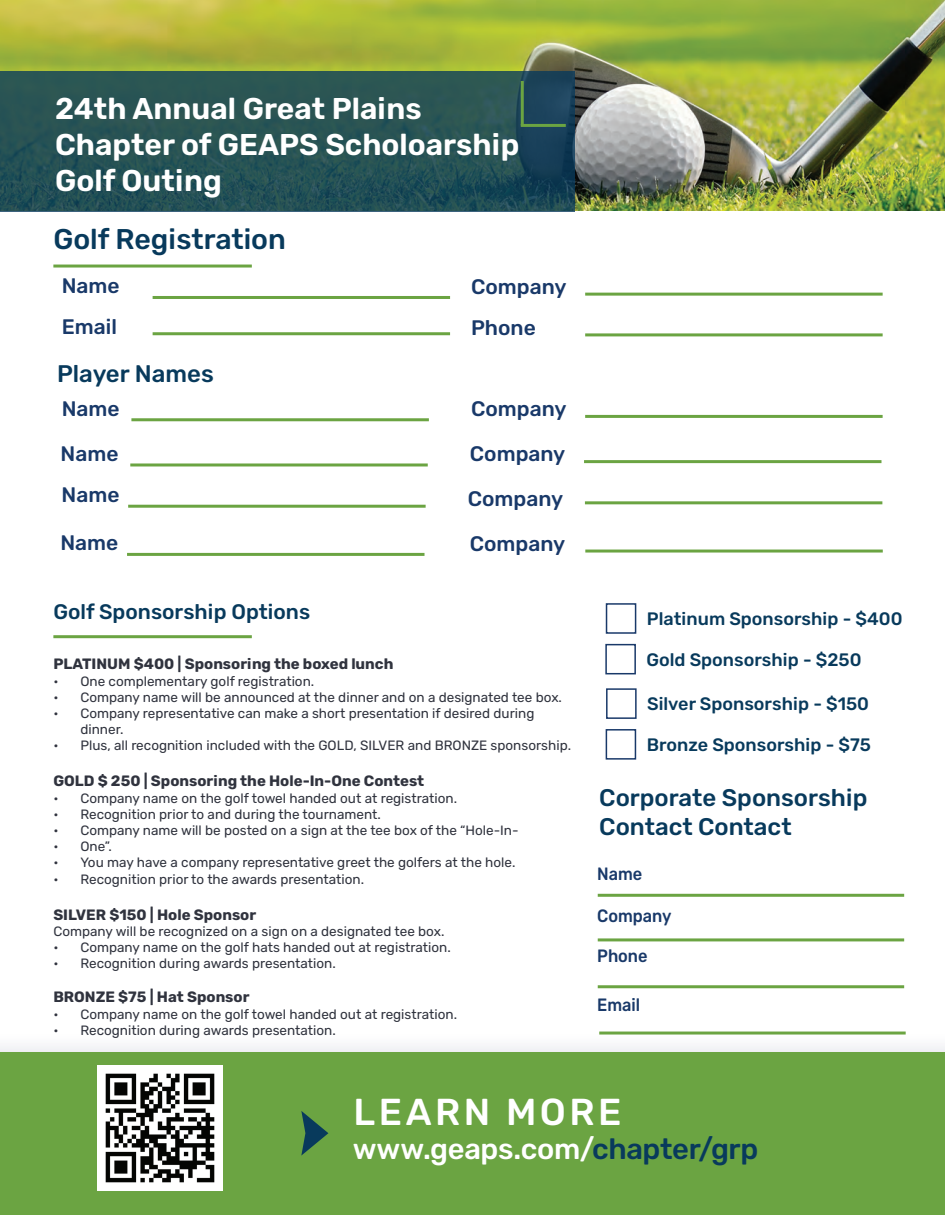
<style>
.page{position:relative;width:945px;height:1215px;background:#fff}
.page>*{position:absolute;margin:0;border:0;box-sizing:border-box;transform-origin:0 0}
.t1{font:500 37.5px "Rubik";letter-spacing:.095em;color:#fff}
.t2{font:600 30px/36px "Rubik";color:#fff}
.t3{font:500 29.1px "Rubik";letter-spacing:-.015em;color:#fff}
.t4{font:500 28.5px "Rubik";color:#083a5c}
.t5{font:500 24px/28.8px "Rubik";color:#083a5c}
.t6{font:500 21px "Rubik";color:#193969}
.t7{font:500 21px "Rubik";color:#083a5c}
.t8{font:500 18px "Rubik";color:#083a5c}
.t9{font:500 17.85px "Rubik";color:#193969;scale:.92 1}
.t10{font:700 15px "Rubik";color:#30333e}
.t11{font:13.5px/16.2px "Rubik";color:#30333e}
.s1{color:#083a5c}
</style>
<div class="page">
<img style="left:0;top:0;width:945px;height:210px">
<div style="left:0;top:1033px;width:944px;height:33px;background:#f7f7f9"></div>
<div style="left:0;top:1053px;width:944px;height:162px;background:#6ba442"></div>
<svg style="left:0;top:72px;width:575px;height:140px;background:#255054"></svg>
<svg style="left:301px;top:1111px;width:27px;height:45px"></svg>
<hr style="left:53px;top:265px;width:199px;height:3px;background:#6ba442">
<hr style="left:521px;top:81px;width:3px;height:44px;background:#6ba442">
<hr style="left:521px;top:124px;width:45px;height:3px;background:#6ba442">
<hr style="left:131px;top:418px;width:298px;height:3px;background:#6ba442">
<hr style="left:585px;top:415px;width:298px;height:3px;background:#6ba442">
<hr style="left:130px;top:463px;width:298px;height:3px;background:#6ba442">
<hr style="left:584px;top:460px;width:298px;height:3px;background:#6ba442">
<hr style="left:128px;top:505px;width:298px;height:3px;background:#6ba442">
<hr style="left:585px;top:501px;width:297px;height:3px;background:#6ba442">
<hr style="left:153px;top:296px;width:297px;height:3px;background:#6ba442">
<hr style="left:585px;top:293px;width:298px;height:3px;background:#6ba442">
<hr style="left:153px;top:332px;width:297px;height:3px;background:#6ba442">
<hr style="left:585px;top:333px;width:298px;height:3px;background:#6ba442">
<hr style="left:53px;top:635px;width:199px;height:3px;background:#6ba442">
<div style="left:606px;top:603px;width:30px;height:31px;border:2px solid #193969"></div>
<hr style="left:599px;top:1032px;width:307px;height:3px;background:#6ba442">
<hr style="left:127px;top:553px;width:298px;height:3px;background:#6ba442">
<hr style="left:585px;top:550px;width:298px;height:3px;background:#6ba442">
<div style="left:605px;top:644px;width:31px;height:30px;border:2px solid #193969"></div>
<div style="left:606px;top:688px;width:31px;height:31px;border:2px solid #193969"></div>
<div style="left:606px;top:729px;width:30px;height:31px;border:2px solid #193969"></div>
<hr style="left:598px;top:985px;width:306px;height:3px;background:#6ba442">
<hr style="left:598px;top:938px;width:306px;height:3px;background:#6ba442">
<hr style="left:598px;top:894px;width:306px;height:3px;background:#6ba442">
<img style="left:97px;top:1065px;width:125px;height:125px">
<h2 class="t2" style="left:55px;top:92px;width:466px">24th Annual Great Plains<br>Chapter of GEAPS Scholoarship<br>Golf Outing</h2>
<h3 class="t4" style="left:53px;top:223px;width:234px">Golf Registration</h3>
<h3 class="t6" style="left:62px;top:274px;width:59px">Name</h3>
<h3 class="t6" style="left:471px;top:275px;width:97px">Company</h3>
<h3 class="t6" style="left:62px;top:315px;width:57px">Email</h3>
<h3 class="t6" style="left:471px;top:316px;width:66px">Phone</h3>
<h3 class="t5" style="left:57px;top:360px;width:158px">Player Names</h3>
<h3 class="t6" style="left:62px;top:397px;width:59px">Name</h3>
<h3 class="t6" style="left:471px;top:397px;width:97px">Company</h3>
<h3 class="t6" style="left:61px;top:442px;width:59px">Name</h3>
<h3 class="t6" style="left:470px;top:442px;width:97px">Company</h3>
<h3 class="t6" style="left:62px;top:483px;width:59px">Name</h3>
<h3 class="t6" style="left:468px;top:487px;width:97px">Company</h3>
<h3 class="t6" style="left:60px;top:531px;width:59px">Name</h3>
<h3 class="t6" style="left:470px;top:532px;width:97px">Company</h3>
<h3 class="t7" style="left:53px;top:600px;width:258px">Golf Sponsorship Options</h3>
<h3 class="t8" style="left:647px;top:609px;width:257px">Platinum Sponsorship - $400</h3>
<p class="t10" style="left:53px;top:656px;width:342px">PLATINUM $400 | Sponsoring the boxed lunch</p>
<p class="t11" style="left:53px;top:673px;width:262px">• One complementary golf registration.</p>
<p class="t11" style="left:53px;top:689px;width:510px">• Company name will be announced at the dinner and on a designated tee box.</p>
<p class="t11" style="left:80px;top:706px;width:456px;text-indent:-27px">• Company representative can make a short presentation if desired during dinner.</p>
<p class="t11" style="left:53px;top:738px;width:519px">• Plus, all recognition included with the GOLD, SILVER and BRONZE sponsorship.</p>
<p class="t10" style="left:53px;top:773px;width:372px">GOLD $ 250 | Sponsoring the Hole-In-One Contest</p>
<p class="t11" style="left:53px;top:790px;width:405px">• Company name on the golf towel handed out at registration.</p>
<p class="t11" style="left:53px;top:806px;width:329px">• Recognition prior to and during the tournament.</p>
<p class="t11" style="left:53px;top:823px;width:467px">• Company name will be posted on a sign at the tee box of the “Hole-In-</p>
<p class="t11" style="left:53px;top:839px;width:60px">• One”.</p>
<p class="t11" style="left:53px;top:855px;width:464px">• You may have a company representative greet the golfers at the hole.</p>
<p class="t11" style="left:53px;top:871px;width:312px">• Recognition prior to the awards presentation.</p>
<p class="t10" style="left:53px;top:906px;width:204px">SILVER $150 | Hole Sponsor</p>
<p class="t11" style="left:53px;top:923px;width:393px">Company will be recognized on a sign on a designated tee box.</p>
<p class="t11" style="left:53px;top:940px;width:399px">• Company name on the golf hats handed out at registration.</p>
<p class="t11" style="left:53px;top:956px;width:284px">• Recognition during awards presentation.</p>
<p class="t10" style="left:53px;top:989px;width:198px">BRONZE $75 | Hat Sponsor</p>
<p class="t11" style="left:53px;top:1006px;width:405px">• Company name on the golf towel handed out at registration.</p>
<p class="t11" style="left:53px;top:1022px;width:284px">• Recognition during awards presentation.</p>
<h3 class="t8" style="left:647px;top:649px;width:217px">Gold Sponsorship - $250</h3>
<h3 class="t8" style="left:647px;top:694px;width:223px">Silver Sponsorship - $150</h3>
<h3 class="t8" style="left:647px;top:735px;width:226px">Bronze Sponsorship - $75</h3>
<h3 class="t5" style="left:599px;top:784px;width:270px">Corporate Sponsorship<br>Contact Contact</h3>
<h3 class="t9" style="left:597px;top:864px;width:51px">Name</h3>
<h3 class="t9" style="left:597px;top:906px;width:82px">Company</h3>
<h3 class="t9" style="left:597px;top:946px;width:56px">Phone</h3>
<h3 class="t9" style="left:597px;top:995px;width:48px">Email</h3>
<h1 class="t1" style="left:354px;top:1091px;width:269px">LEARN MORE</h1>
<h3 class="t3" style="left:353px;top:1133px;width:407px">www.geaps.com/<span class="s1">chapter/grp</span></h3>
</div>
